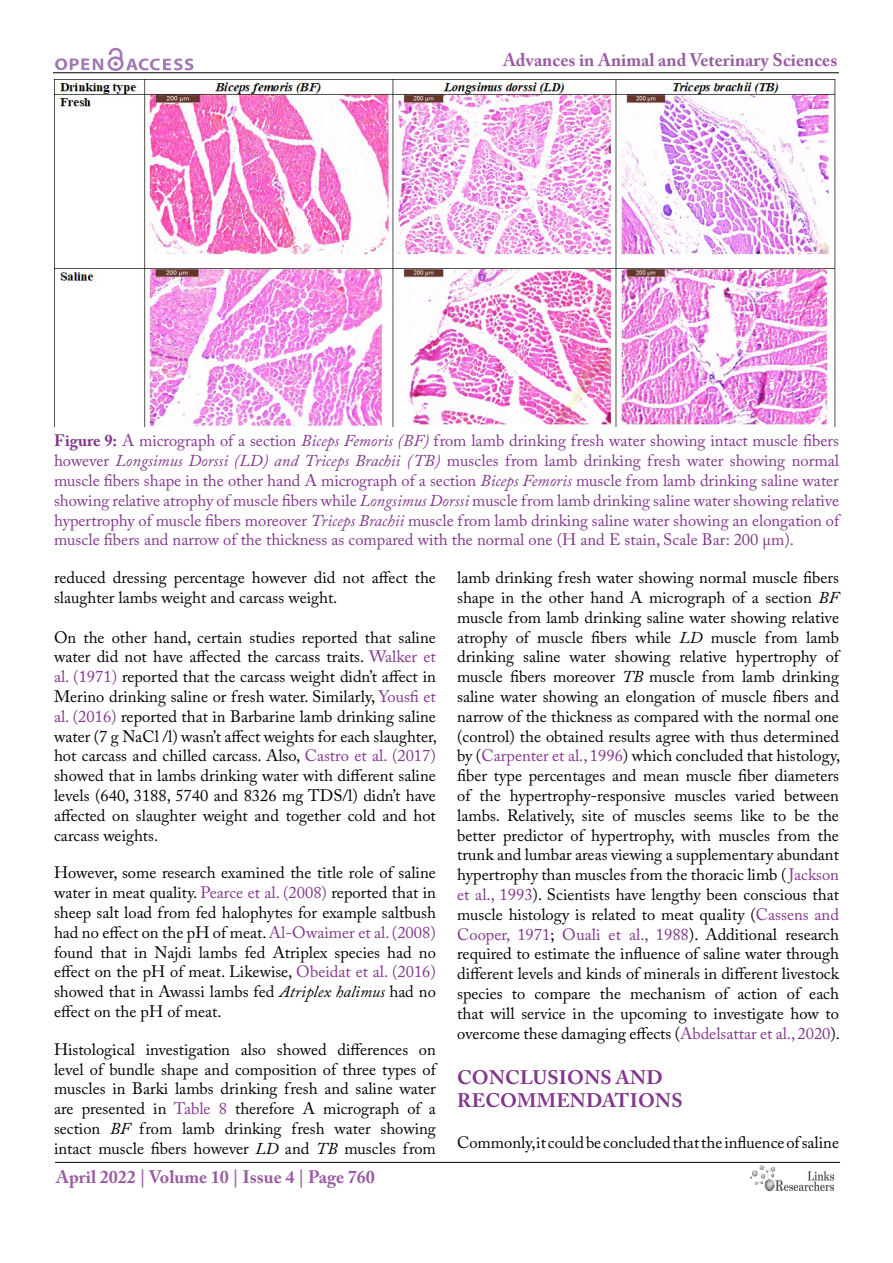
<style>
.page{position:relative;width:893px;height:1263px;background:#fff}
.page>*{position:absolute;margin:0;border:0;box-sizing:border-box;transform-origin:0 0}
.t1{font:700 19.5px/23.4px "Adobe Caslon Pro";letter-spacing:.015em;color:#82368c}
.t2{font:700 18px "Adobe Caslon Pro";color:#995ca2}
.t3{font:16.5px/19.8px "Adobe Caslon Pro";color:#000;text-align:justify}
.t4{font:16.5px/19.8px "Adobe Caslon Pro";color:#82368c;text-align:justify}
.s1{font-weight:700}
.s2{font-style:italic}
.s3{color:#82368c}
</style>
<div class="page">
<hr style="left:53px;top:72px;width:786px;height:1px;background:#000">
<hr style="left:55px;top:1162px;width:785px;height:1px;background:#000">
<svg style="left:55px;top:48px;width:138px;height:23px"></svg>
<img style="left:750px;top:1166px;width:83px;height:26px">
<img style="left:54px;top:79px;width:782px;height:347px">
<p class="t2" style="left:503px;top:50px;width:336px">Advances in Animal and Veterinary Sciences</p>
<p class="t4" style="left:54px;top:431px;width:787px"><span class="s1">Figure 9:</span> A micrograph of a section <span class="s2">Biceps Femoris (BF)</span> from lamb drinking fresh water showing intact muscle fibers however <span class="s2">Longsimus Dorssi (LD) and Triceps Brachii (TB)</span> muscles from lamb drinking fresh water showing normal muscle fibers shape in the other hand A micrograph of a section <span class="s2">Biceps Femoris</span> muscle from lamb drinking saline water showing relative atrophy of muscle fibers while <span class="s2">Longsimus Dorssi</span> muscle from lamb drinking saline water showing relative hypertrophy of muscle fibers moreover <span class="s2">Triceps Brachii</span> muscle from lamb drinking saline water showing an elongation of muscle fibers and narrow of the thickness as compared with the normal one (H and E stain, Scale Bar: 200 µm).</p>
<p class="t3" style="left:54px;top:567px;width:383px">reduced dressing percentage however did not affect the slaughter lambs weight and carcass weight.</p>
<p class="t3" style="left:54px;top:627px;width:385px">On the other hand, certain studies reported that saline water did not have affected the carcass traits. <span class="s3">Walker et al. (1971)</span> reported that the carcass weight didn’t affect in Merino drinking saline or fresh water. Similarly, <span class="s3">Yousfi et al. (2016)</span> reported that in Barbarine lamb drinking saline water (7 g NaCl /l) wasn’t affect weights for each slaughter, hot carcass and chilled carcass. Also, <span class="s3">Castro et al. (2017) </span>showed that in lambs drinking water with different saline levels (640, 3188, 5740 and 8326 mg TDS/l) didn’t have affected on slaughter weight and together cold and hot carcass weights.</p>
<p class="t3" style="left:54px;top:863px;width:383px">However, some research examined the title role of saline water in meat quality. <span class="s3">Pearce et al. (2008)</span> reported that in sheep salt load from fed halophytes for example saltbush had no effect on the pH of meat. <span class="s3">Al-Owaimer et al. (2008) </span>found that in Najdi lambs fed Atriplex species had no effect on the pH of meat. Likewise, <span class="s3">Obeidat et al. (2016) </span>showed that in Awassi lambs fed <span class="s2">Atriplex halimus</span> had no effect on the pH of meat.</p>
<p class="t3" style="left:54px;top:1039px;width:383px">Histological investigation also showed differences on level of bundle shape and composition of three types of muscles in Barki lambs drinking fresh and saline water are presented in <span class="s3">Table 8</span> therefore A micrograph of a section <span class="s2">BF</span> from lamb drinking fresh water showing intact muscle fibers however <span class="s2">LD</span> and <span class="s2">TB</span> muscles from</p>
<p class="t3" style="left:457px;top:567px;width:385px">lamb drinking fresh water showing normal muscle fibers shape in the other hand A micrograph of a section <span class="s2">BF </span>muscle from lamb drinking saline water showing relative atrophy of muscle fibers while <span class="s2">LD</span> muscle from lamb drinking saline water showing relative hypertrophy of muscle fibers moreover <span class="s2">TB</span> muscle from lamb drinking saline water showing an elongation of muscle fibers and narrow of the thickness as compared with the normal one (control) the obtained results agree with thus determined by (<span class="s3">Carpenter et al., 1996</span>) which concluded that histology, fiber type percentages and mean muscle fiber diameters of the hypertrophy-responsive muscles varied between lambs. Relatively, site of muscles seems like to be the better predictor of hypertrophy, with muscles from the trunk and lumbar areas viewing a supplementary abundant hypertrophy than muscles from the thoracic limb (<span class="s3">Jackson et al., 1993</span>). Scientists have lengthy been conscious that muscle histology is related to meat quality (<span class="s3">Cassens and Cooper, 1971</span>; <span class="s3">Ouali et al., 1988</span>). Additional research required to estimate the influence of saline water through different levels and kinds of minerals in different livestock species to compare the mechanism of action of each that will service in the upcoming to investigate how to overcome these damaging effects (<span class="s3">Abdelsattar et al., 2020</span>).</p>
<p class="t1" style="left:457px;top:1065px;width:227px">CONCLUSIONS AND<br>RECOMMENDATIONS</p>
<p class="t3" style="left:457px;top:1133px;width:383px">Commonly, it could be concluded that the influence of saline</p>
<p class="t2" style="left:56px;top:1166px;width:320px">April 2022 | Volume 10 | Issue 4 | Page 760</p>
</div>
